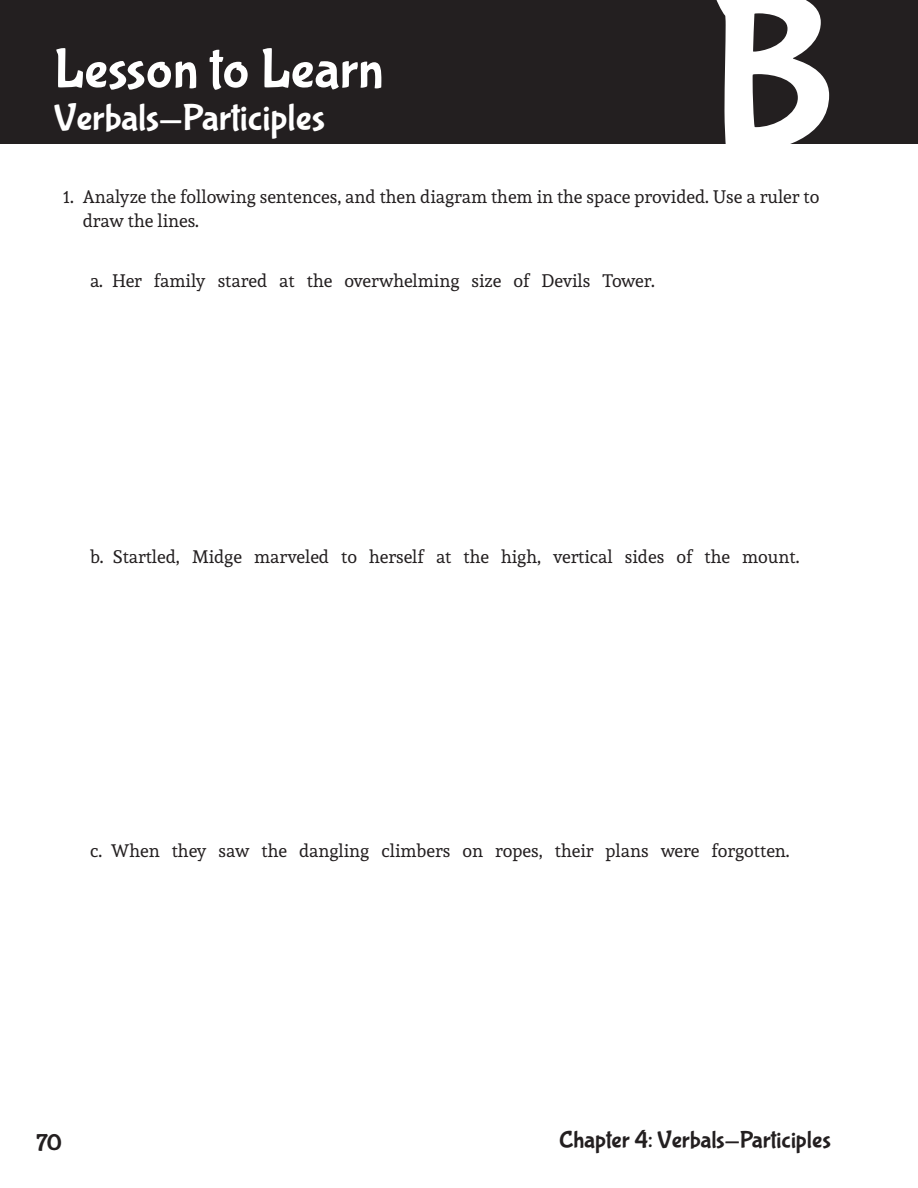
<style>
.page{position:relative;width:918px;height:1188px;background:#fff}
.page>*{position:absolute;margin:0;border:0;box-sizing:border-box;transform-origin:0 0}
.t1{font:225px "Bubblegum Sans";color:#fff}
.t2{font:55.5px "Bubblegum Sans";color:#fff}
.t3{font:37.5px "Bubblegum Sans";color:#fff}
.t4{font:24px "Bubblegum Sans";color:#231f20}
.t5{font:18px "Andada";color:#231f20}
</style>
<div class="page">
<div style="left:0;top:0;width:918px;height:144px;background:#231f20"></div>
<h2 class="t2" style="left:54px;top:39px;width:331px">Lesson to Learn</h2>
<h3 class="t3" style="left:54px;top:97px;width:273px">Verbals—Participles</h3>
<h1 class="t1" style="left:706px;top:-49px;width:132px">B</h1>
<p class="t5" style="left:63px;top:185px;width:758px">1. Analyze the following sentences, and then diagram them in the space provided. Use a ruler to</p>
<p class="t5" style="left:83px;top:209px;width:118px">draw the lines.</p>
<p class="t5" style="left:90px;top:269px;width:567px">a. Her family stared at the overwhelming size of Devils Tower.</p>
<p class="t5" style="left:90px;top:545px;width:711px">b. Startled, Midge marveled to herself at the high, vertical sides of the mount.</p>
<p class="t5" style="left:90px;top:839px;width:701px">c. When they saw the dangling climbers on ropes, their plans were forgotten.</p>
<h3 class="t4" style="left:36px;top:1130px;width:27px">70</h3>
<h3 class="t4" style="left:559px;top:1126px;width:273px">Chapter 4: Verbals—Participles</h3>
</div>
